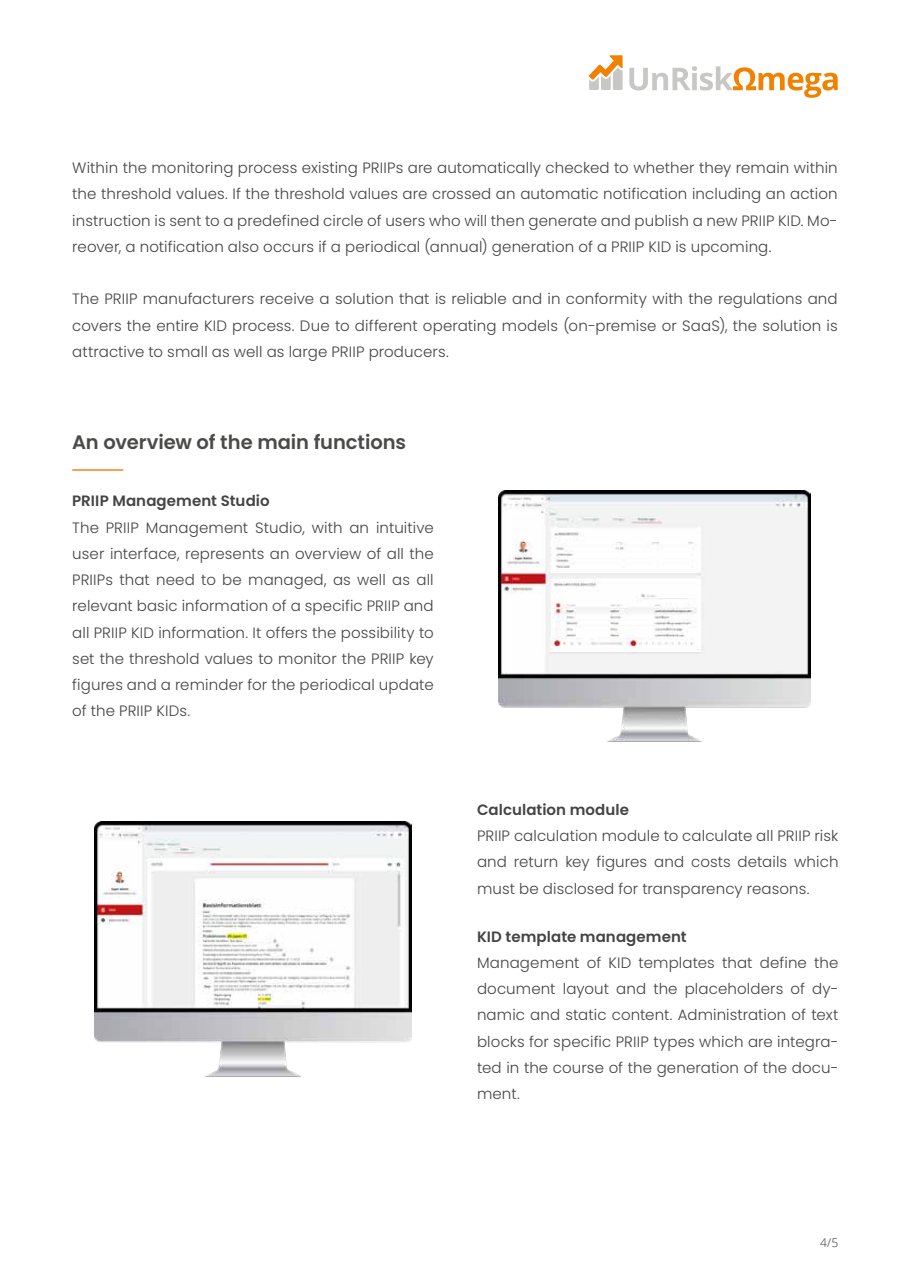
<style>
.page{position:relative;width:910px;height:1280px;background:#fff}
.page>*{position:absolute;margin:0;border:0;box-sizing:border-box;transform-origin:0 0}
.t1{font:600 19.5px "Poppins";letter-spacing:-.005em;color:#4a4a49}
.t2{font:300 15px/26.2px "Poppins";letter-spacing:.01em;color:#444446;text-align:justify}
.t3{font:600 15px "Poppins";letter-spacing:.005em;color:#444446}
.t4{font:300 12px "Open Sans";color:#2d2f31}
</style>
<div class="page">
<hr style="left:72px;top:469px;width:51px;height:2px;background:#f18425">
<svg style="left:589px;top:55px;width:34px;height:35px"></svg>
<svg style="left:629px;top:66px;width:209px;height:32px"></svg>
<img style="left:94px;top:821px;width:318px;height:256px">
<img style="left:498px;top:491px;width:312px;height:250px">
<p class="t2" style="left:72px;top:155px;width:767px">Within the monitoring process existing PRIIPs are automatically checked to whether they remain within the threshold values. If the threshold values are crossed an automatic notification including an action instruction is sent to a predefined circle of users who will then generate and publish a new PRIIP KID. Mo&shy;reover, a notification also occurs if a periodical (annual) generation of a PRIIP KID is upcoming.</p>
<p class="t2" style="left:72px;top:286px;width:767px">The PRIIP manufacturers receive a solution that is reliable and in conformity with the regulations and covers the entire KID process. Due to different operating models (on-premise or SaaS), the solution is attractive to small as well as large PRIIP producers.</p>
<h1 class="t1" style="left:72px;top:431px;width:335px">An overview of the main functions</h1>
<p class="t3" style="left:72px;top:492px;width:199px">PRIIP Management Studio</p>
<p class="t2" style="left:72px;top:514px;width:363px">The PRIIP Management Studio, with an intuitive user interface, represents an overview of all the PRIIPs that need to be managed, as well as all relevant basic information of a specific PRIIP and all PRIIP KID information. It offers the possibility to set the threshold values to monitor the PRIIP key figures and a reminder for the periodical update of the PRIIP KIDs.</p>
<p class="t3" style="left:477px;top:801px;width:154px">Calculation module</p>
<p class="t2" style="left:477px;top:823px;width:363px">PRIIP calculation module to calculate all PRIIP risk and return key figures and costs details which must be disclosed for transparency reasons.</p>
<p class="t3" style="left:477px;top:928px;width:211px">KID template management</p>
<p class="t2" style="left:477px;top:949px;width:363px">Management of KID templates that define the document layout and the placeholders of dy&shy;namic and static content. Administration of text blocks for specific PRIIP types which are integra&shy;ted in the course of the generation of the docu&shy;ment.</p>
<p class="t4" style="left:820px;top:1234px;width:20px">4/5</p>
</div>
